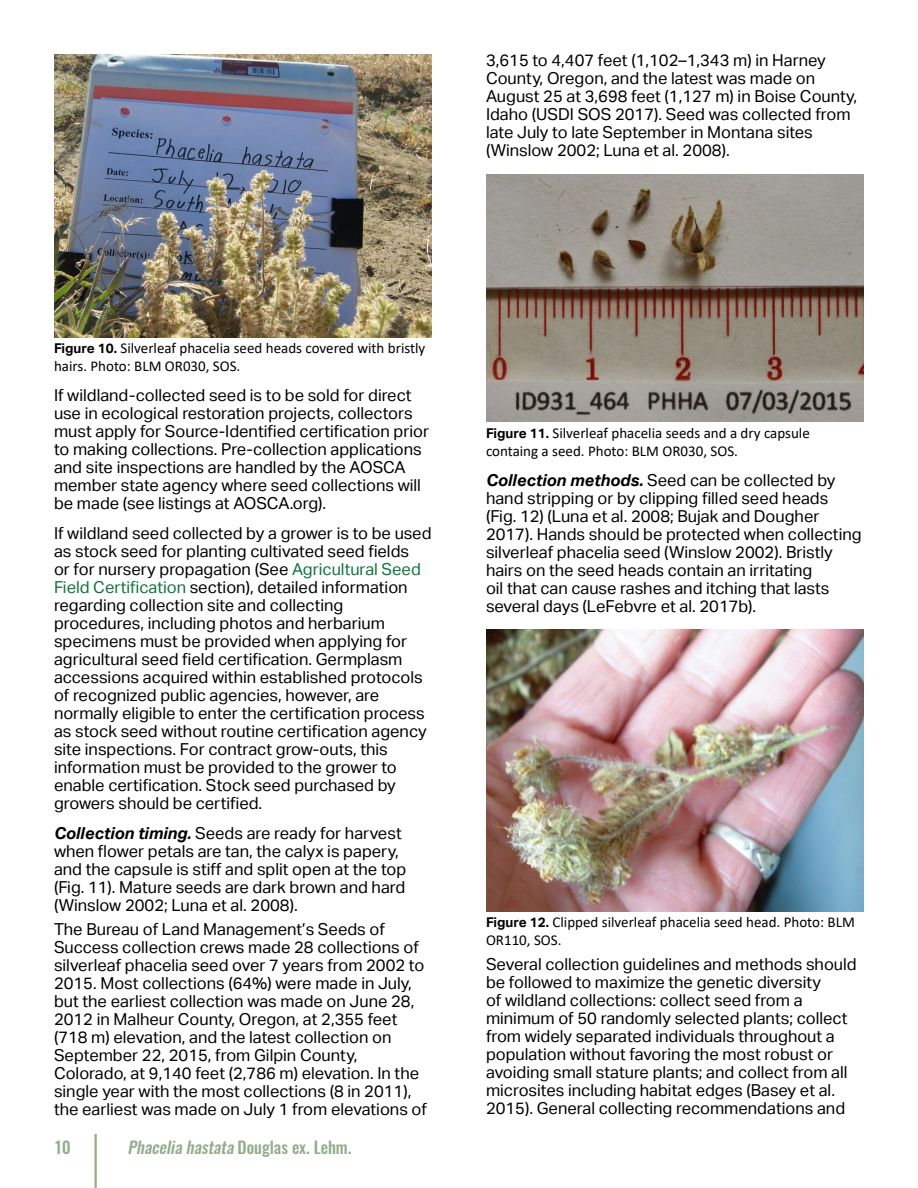
<style>
.page{position:relative;width:918px;height:1188px;background:#fff}
.page>*{position:absolute;margin:0;border:0;box-sizing:border-box;transform-origin:0 0}
.t1{font:16.5px/18px "Aktiv Grotesk";color:#000}
.t2{font:italic 500 16.5px "Oswald";color:#93ad8b}
.t3{font:500 16.5px "Oswald";color:#93ad8b}
.t4{font:15px/18px "Calibri";color:#000}
.s1{font-family:"Aktiv Grotesk";font-weight:700;font-size:13.5px}
.s2{color:#10733c}
.s3{font-weight:700;font-style:italic}
.s4{font-style:normal}
</style>
<div class="page">
<hr style="left:94px;top:1134px;width:3px;height:54px;background:#93ad8b">
<img style="left:54px;top:54px;width:378px;height:284px">
<img style="left:486px;top:175px;width:378px;height:247px">
<img style="left:486px;top:629px;width:378px;height:283px">
<p class="t1" style="left:486px;top:51px;width:373px">3,615 to 4,407 feet (1,102–1,343 m) in Harney County, Oregon, and the latest was made on August 25 at 3,698 feet (1,127 m) in Boise County, Idaho (USDI SOS 2017). Seed was collected from late July to late September in Montana sites (Winslow 2002; Luna et al. 2008).</p>
<p class="t4" style="left:54px;top:338px;width:373px"><span class="s1">Figure 10.</span> Silverleaf phacelia seed heads covered with bristly hairs. Photo: BLM OR030, SOS.</p>
<p class="t1" style="left:54px;top:386px;width:377px">If wildland-collected seed is to be sold for direct use in ecological restoration projects, collectors must apply for Source-Identified certification prior to making collections. Pre-collection applications and site inspections are handled by the AOSCA member state agency where seed collections will be made (see listings at AOSCA.org).</p>
<p class="t1" style="left:54px;top:524px;width:379px">If wildland seed collected by a grower is to be used as stock seed for planting cultivated seed fields<br>or for nursery propagation (See <span class="s2">Agricultural Seed Field Certification</span> section), detailed information regarding collection site and collecting procedures, including photos and herbarium specimens must be provided when applying for agricultural seed field certification. Germplasm accessions acquired within established protocols of recognized public agencies, however, are normally eligible to enter the certification process as stock seed without routine certification agency site inspections. For contract grow-outs, this information must be provided to the grower to enable certification. Stock seed purchased by growers should be certified.</p>
<p class="t1" style="left:54px;top:824px;width:354px"><span class="s3">Collection timing.</span> Seeds are ready for harvest when flower petals are tan, the calyx is papery, and the capsule is stiff and split open at the top (Fig. 11). Mature seeds are dark brown and hard (Winslow 2002; Luna et al. 2008).</p>
<p class="t1" style="left:54px;top:921px;width:375px">The Bureau of Land Management’s Seeds of Success collection crews made 28 collections of silverleaf phacelia seed over 7 years from 2002 to 2015. Most collections (64%) were made in July, but the earliest collection was made on June 28, 2012 in Malheur County, Oregon, at 2,355 feet (718 m) elevation, and the latest collection on September 22, 2015, from Gilpin County, Colorado, at 9,140 feet (2,786 m) elevation. In the single year with the most collections (8 in 2011), the earliest was made on July 1 from elevations of</p>
<p class="t3" style="left:54px;top:1138px;width:18px">10</p>
<p class="t2" style="left:127px;top:1138px;width:225px">Phaceliahastata<span class="s4">D o u g l a s e x . L e h m .</span></p>
<p class="t4" style="left:486px;top:423px;width:325px"><span class="s1">Figure 11.</span> Silverleaf phacelia seeds and a dry capsule containg a seed. Photo: BLM OR030, SOS.</p>
<p class="t1" style="left:486px;top:471px;width:377px"><span class="s3">Collection methods.</span> Seed can be collected by hand stripping or by clipping filled seed heads (Fig. 12) (Luna et al. 2008; Bujak and Dougher 2017). Hands should be protected when collecting silverleaf phacelia seed (Winslow 2002). Bristly hairs on the seed heads contain an irritating<br>oil that can cause rashes and itching that lasts several days (LeFebvre et al. 2017b).</p>
<p class="t4" style="left:486px;top:912px;width:370px"><span class="s1">Figure 12.</span> Clipped silverleaf phacelia seed head. Photo: BLM<br>OR110, SOS.</p>
<p class="t1" style="left:486px;top:955px;width:372px">Several collection guidelines and methods should be followed to maximize the genetic diversity<br>of wildland collections: collect seed from a minimum of 50 randomly selected plants; collect from widely separated individuals throughout a population without favoring the most robust or avoiding small stature plants; and collect from all microsites including habitat edges (Basey et al.<br>2015). General collecting recommendations and</p>
</div>
